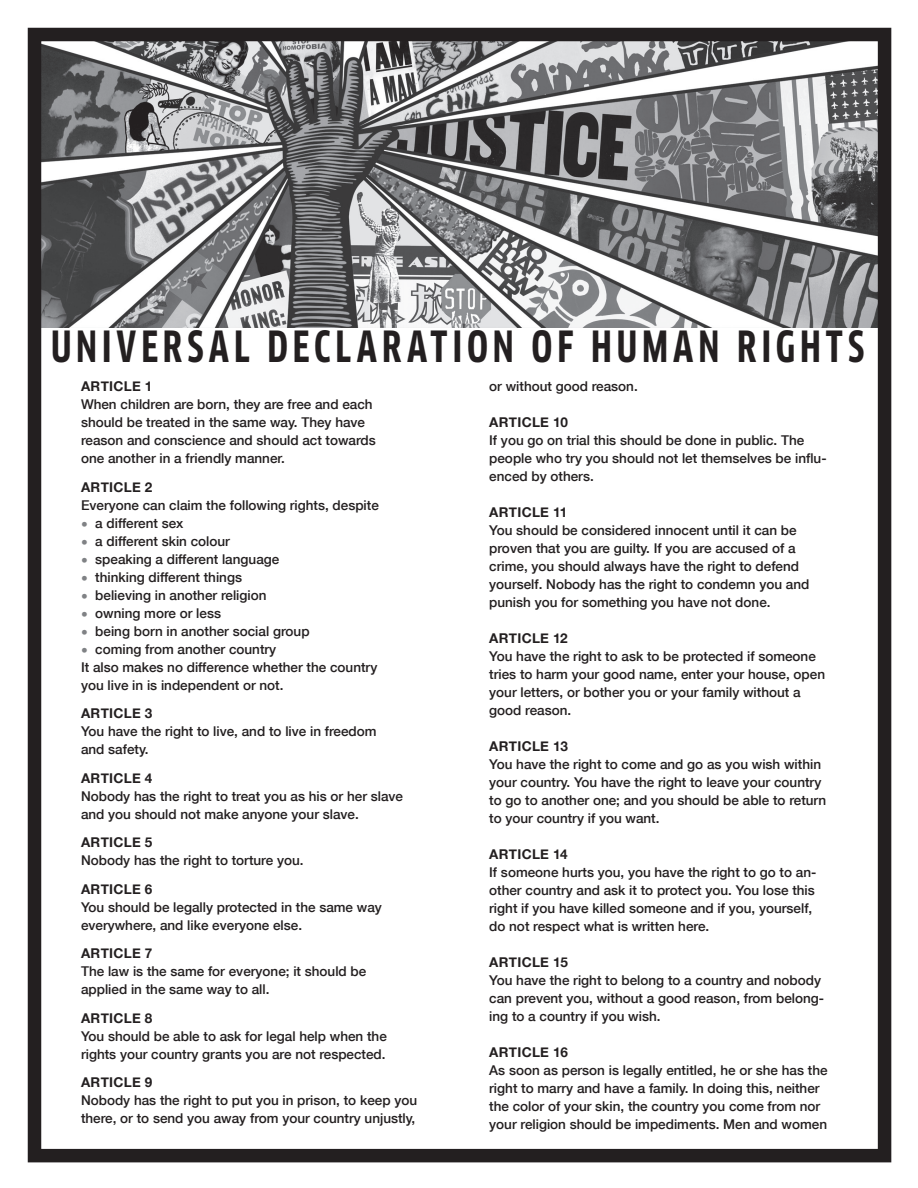
<style>
.page{position:relative;width:918px;height:1188px;background:#fff}
.page>*{position:absolute;margin:0;border:0;box-sizing:border-box;transform-origin:0 0}
.t1{font:700 condensed 42px "Clan OT";letter-spacing:.115em;color:#231f20}
.t2{font:500 13.5px/18px "Helvetica Neue";color:#231f20}
.t3{font:700 13.5px "Helvetica Neue";letter-spacing:.02em;color:#231f20}
.s1{font-weight:700}
.s2{color:#808285}
</style>
<div class="page">
<img style="left:43px;top:43px;width:833px;height:284px">
<div style="left:28px;top:28px;width:863px;height:1134px;border:14px solid #231f20"></div>
<p class="t1" style="left:51px;top:323px;width:815px">UNIVERSAL DECLARATION OF HUMAN RIGHTS</p>
<p class="t2" style="left:81px;top:377px;width:293px"><span class="s1">ARTICLE 1<br></span>When children are born, they are free and each</p>
<p class="t2" style="left:81px;top:413px;width:286px">should be treated in the same way. They have</p>
<p class="t2" style="left:81px;top:431px;width:296px">reason and conscience and should act towards</p>
<p class="t2" style="left:81px;top:449px;width:205px">one another in a friendly manner.</p>
<p class="t2" style="left:81px;top:477px;width:299px"><span class="s1">ARTICLE 2<br></span>Everyone can claim the following rights, despite</p>
<p class="t2" style="left:81px;top:513px;width:104px"><span class="s2">•</span> a different sex</p>
<p class="t2" style="left:81px;top:531px;width:151px"><span class="s2">•</span> a different skin colour</p>
<p class="t2" style="left:81px;top:549px;width:200px"><span class="s2">•</span> speaking a different language</p>
<p class="t2" style="left:81px;top:567px;width:163px"><span class="s2">•</span> thinking different things</p>
<p class="t2" style="left:81px;top:585px;width:187px"><span class="s2">•</span> believing in another religion</p>
<p class="t2" style="left:81px;top:603px;width:142px"><span class="s2">•</span> owning more or less</p>
<p class="t2" style="left:81px;top:621px;width:230px"><span class="s2">•</span> being born in another social group</p>
<p class="t2" style="left:81px;top:639px;width:298px"><span class="s2">•</span> coming from another country<br>It also makes no difference whether the country</p>
<p class="t2" style="left:81px;top:675px;width:204px">you live in is independent or not.</p>
<p class="t2" style="left:81px;top:704px;width:297px"><span class="s1">ARTICLE 3<br></span>You have the right to live, and to live in freedom</p>
<p class="t2" style="left:81px;top:740px;width:69px">and safety.</p>
<p class="t3" style="left:81px;top:766px;width:73px">ARTICLE 4</p>
<p class="t2" style="left:81px;top:786px;width:324px">Nobody has the right to treat you as his or her slave</p>
<p class="t2" style="left:81px;top:804px;width:279px">and you should not make anyone your slave.</p>
<p class="t3" style="left:81px;top:830px;width:73px">ARTICLE 5</p>
<p class="t2" style="left:81px;top:851px;width:224px">Nobody has the right to torture you.</p>
<p class="t3" style="left:81px;top:877px;width:73px">ARTICLE 6</p>
<p class="t2" style="left:81px;top:897px;width:302px">You should be legally protected in the same way</p>
<p class="t2" style="left:81px;top:915px;width:223px">everywhere, and like everyone else.</p>
<p class="t3" style="left:81px;top:941px;width:73px">ARTICLE 7</p>
<p class="t2" style="left:81px;top:962px;width:287px">The law is the same for everyone; it should be</p>
<p class="t2" style="left:81px;top:980px;width:190px">applied in the same way to all.</p>
<p class="t3" style="left:81px;top:1006px;width:73px">ARTICLE 8</p>
<p class="t2" style="left:81px;top:1026px;width:307px">You should be able to ask for legal help when the</p>
<p class="t2" style="left:81px;top:1044px;width:306px">rights your country grants you are not respected.</p>
<p class="t3" style="left:81px;top:1070px;width:73px">ARTICLE 9</p>
<p class="t2" style="left:81px;top:1091px;width:338px">Nobody has the right to put you in prison, to keep you there, or to send you away from your country unjustly,</p>
<p class="t2" style="left:489px;top:376px;width:150px">or without good reason.</p>
<p class="t3" style="left:489px;top:410px;width:80px">ARTICLE 10</p>
<p class="t2" style="left:489px;top:430px;width:339px">If you go on trial this should be done in public. The people who try you should not let themselves be influ&shy;enced by others.</p>
<p class="t3" style="left:489px;top:500px;width:80px">ARTICLE 11</p>
<p class="t2" style="left:489px;top:520px;width:322px">You should be considered innocent until it can be proven that you are guilty. If you are accused of a crime, you should always have the right to defend yourself. Nobody has the right to condemn you and punish you for something you have not done.</p>
<p class="t3" style="left:489px;top:626px;width:80px">ARTICLE 12</p>
<p class="t2" style="left:489px;top:646px;width:337px">You have the right to ask to be protected if someone tries to harm your good name, enter your house, open your letters, or bother you or your family without a good reason.</p>
<p class="t3" style="left:489px;top:734px;width:80px">ARTICLE 13</p>
<p class="t2" style="left:489px;top:754px;width:339px">You have the right to come and go as you wish within your country. You have the right to leave your country to go to another one; and you should be able to return to your country if you want.</p>
<p class="t3" style="left:489px;top:842px;width:80px">ARTICLE 14</p>
<p class="t2" style="left:489px;top:862px;width:329px">If someone hurts you, you have the right to go to an&shy;other country and ask it to protect you. You lose this right if you have killed someone and if you, yourself, do not respect what is written here.</p>
<p class="t3" style="left:489px;top:950px;width:80px">ARTICLE 15</p>
<p class="t2" style="left:489px;top:970px;width:336px">You have the right to belong to a country and nobody can prevent you, without a good reason, from belong&shy;ing to a country if you wish.</p>
<p class="t3" style="left:489px;top:1040px;width:80px">ARTICLE 16</p>
<p class="t2" style="left:489px;top:1060px;width:340px">As soon as person is legally entitled, he or she has the right to marry and have a family. In doing this, neither the color of your skin, the country you come from nor your religion should be impediments. Men and women</p>
</div>
